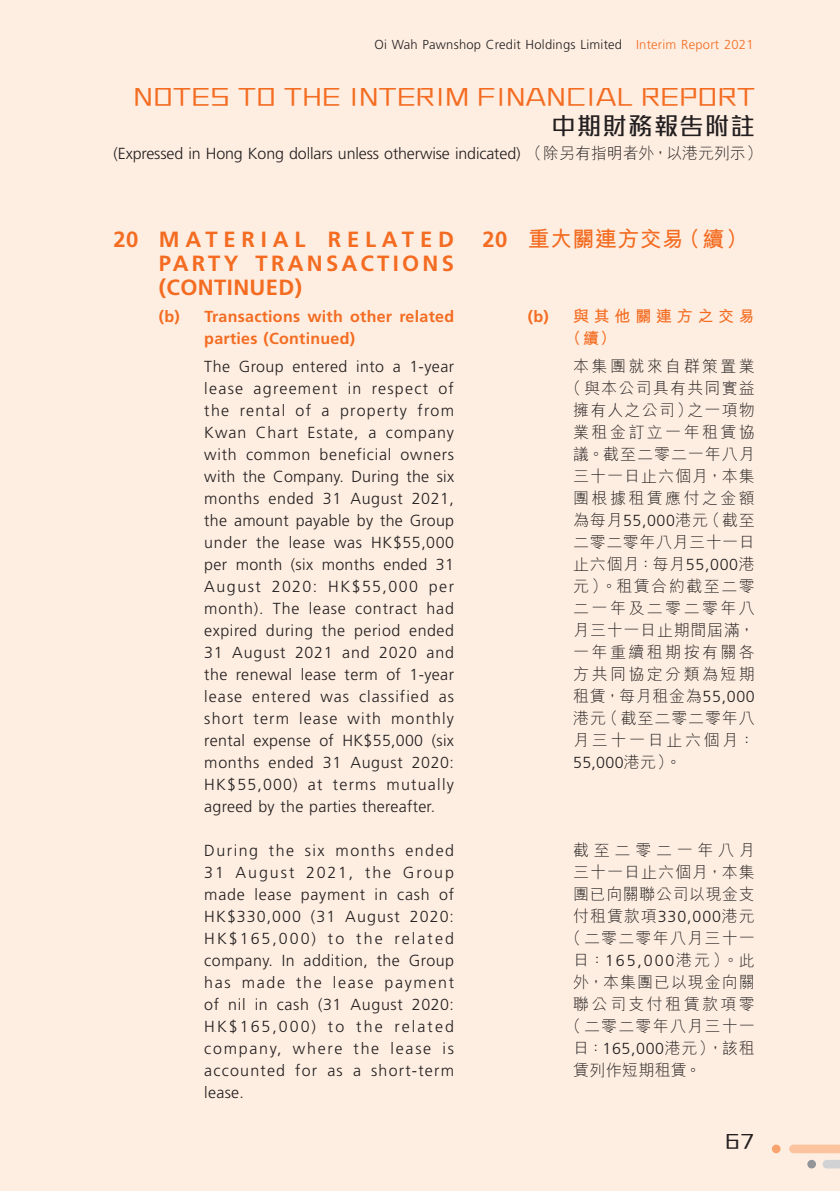
<style>
.page{position:relative;width:840px;height:1191px;background:#fff}
.page>*{position:absolute;margin:0;border:0;box-sizing:border-box;transform-origin:0 0}
.t1{font:500 24px "M Stiff Hei HK";letter-spacing:.015em;color:#f36c22}
.t2{font:500 24px "M Stiff Hei HK";letter-spacing:.065em;color:#231f20}
.t3{font:700 22px/24px "Frutiger LT Std";letter-spacing:.145em;color:#f36c22;text-align:justify}
.t4{font:700 22px "M Hei HK";letter-spacing:.015em;color:#f36c22}
.t5{font:500 20px "M Stiff Hei HK";color:#231f20}
.t6{font:300 16px/22px "Frutiger LT Std";letter-spacing:.015em;color:#231f20;text-align:justify}
.t7{font:300 16px/22px "M Hei HK";letter-spacing:.075em;color:#231f20;text-align:center}
.t8{font:300 16px "Frutiger LT Std";letter-spacing:-.01em;color:#231f20}
.t9{font:700 16px/22px "Frutiger LT Std";letter-spacing:.015em;color:#f36c22}
.t10{font:700 16px/22px "M Hei HK";letter-spacing:.29em;color:#f36c22}
.t11{font:300 16px "M Hei HK";letter-spacing:.035em;color:#231f20}
.t12{font:300 16px "M Hei HK";letter-spacing:.15em;color:#231f20}
.t13{font:300 16px "M Hei HK";letter-spacing:.29em;color:#231f20}
.t14{font:300 16px "M Hei HK";letter-spacing:.015em;color:#231f20}
.t15{font:300 13px "Frutiger LT Std";letter-spacing:.015em;color:#231f20}
.s1{color:#f36c22}
.s2{font-family:"M Hei HK"}
.s3{font-family:"Frutiger LT Std"}
</style>
<div class="page">
<div style="left:0;top:0;width:839px;height:1191px;background:#feeee1"></div>
<svg style="left:789px;top:1144px;width:50px;height:9px"></svg>
<svg style="left:822px;top:1160px;width:17px;height:8px"></svg>
<div style="left:771px;top:1144px;width:9px;height:9px;background:#f8a36e;border-radius:50%"></div>
<svg style="left:806px;top:1159px;width:9px;height:9px"></svg>
<p class="t15" style="left:374px;top:38px;width:380px">Oi Wah Pawnshop Credit Holdings Limited <span class="s1">Interim Report 2021</span></p>
<h1 class="t1" style="left:134px;top:86px;width:622px">N OTES TO TH E INTERI M FI NANCI AL REPORT</h1>
<h1 class="t2" style="left:551px;top:114px;width:205px">中期財務報告附註</h1>
<p class="t8" style="left:113px;top:145px;width:650px">(Expressed in Hong Kong dollars unless otherwise indicated) <span class="s2">（除另有指明者外，以港元列示）</span></p>
<h2 class="t3" style="left:159px;top:227px;width:296px;text-indent:-45px">20 Material related Party tranSactionS (continued)</h2>
<p class="t9" style="left:204px;top:306px;width:251px;text-indent:-45px">(b) transactions with other related parties (continued)</p>
<p class="t6" style="left:204px;top:355px;width:251px">The Group entered into a 1-year lease agreement in respect of the rental of a property from Kwan Chart Estate, a company with common beneficial owners with the Company. During the six months ended 31 August 2021, the amount payable by the Group under the lease was HK$55,000 per month (six months ended 31<br>August 2020: HK$55,000 per month). The lease contract had expired during the period ended 31 August 2021 and 2020 and the renewal lease term of 1-year lease entered was classified as short term lease with monthly rental expense of HK$55,000 (six months ended 31 August 2020:<br>HK$55,000) at terms mutually agreed by the parties thereafter.</p>
<p class="t6" style="left:204px;top:839px;width:251px">During the six months ended 31 August 2021, the Group made lease payment in cash of HK$330,000 (31 August 2020:<br>HK$165,000) to the related company. In addition, the Group has made the lease payment of nil in cash (31 August 2020:<br>HK$165,000) to the related company, where the lease is accounted for as a short-term lease.</p>
<h2 class="t4" style="left:482px;top:222px;width:267px"><span class="s3">20</span> 重大關連方交易（續）</h2>
<p class="t10" style="left:565px;top:304px;width:191px;text-indent:-37px"><span class="s3">(b)</span> 與其他關連方之交易（續）</p>
<p class="t7" style="left:565px;top:354px;width:191px">本集團就來自群策置業（與本公司具有共同實益擁有人之公司）之一項物業租金訂立一年租賃協議。截至二零二一年八月三十一日止六個月，本集團根據租賃應付之金額為每月<span class="s3">55,000</span>港元（截至二零二零年八月三十一日止六個月：每月<span class="s3">55,000</span>港元）。租賃合約截至二零二一年及二零二零年八月三十一日止期間屆滿，一年重續租期按有關各方共同協定分類為短期租賃，每月租金為<span class="s3">55,000</span>港元（截至二零二零年八月三十一日止六個月：</p>
<p class="t6" style="left:573px;top:751px;width:110px">55,000<span class="s2">港元）。</span></p>
<p class="t13" style="left:573px;top:839px;width:183px">截至二零二一年八月</p>
<p class="t7" style="left:573px;top:860px;width:183px">三十一日止六個月，本集</p>
<p class="t11" style="left:573px;top:883px;width:183px">團已向關聯公司以現金支</p>
<p class="t7" style="left:573px;top:904px;width:183px">付租賃款項<span class="s3">330,000</span>港元</p>
<p class="t7" style="left:565px;top:926px;width:191px">（二零二零年八月三十一</p>
<p class="t7" style="left:573px;top:948px;width:183px">日：<span class="s3">165,000</span>港元）。此</p>
<p class="t7" style="left:573px;top:970px;width:183px">外，本集團已以現金向關</p>
<p class="t12" style="left:573px;top:993px;width:183px">聯公司支付租賃款項零</p>
<p class="t7" style="left:565px;top:1014px;width:191px">（二零二零年八月三十一</p>
<p class="t7" style="left:573px;top:1036px;width:183px">日：<span class="s3">165,000</span>港元），該租</p>
<p class="t14" style="left:573px;top:1059px;width:129px">賃列作短期租賃。</p>
<p class="t5" style="left:724px;top:1131px;width:31px">67</p>
</div>
